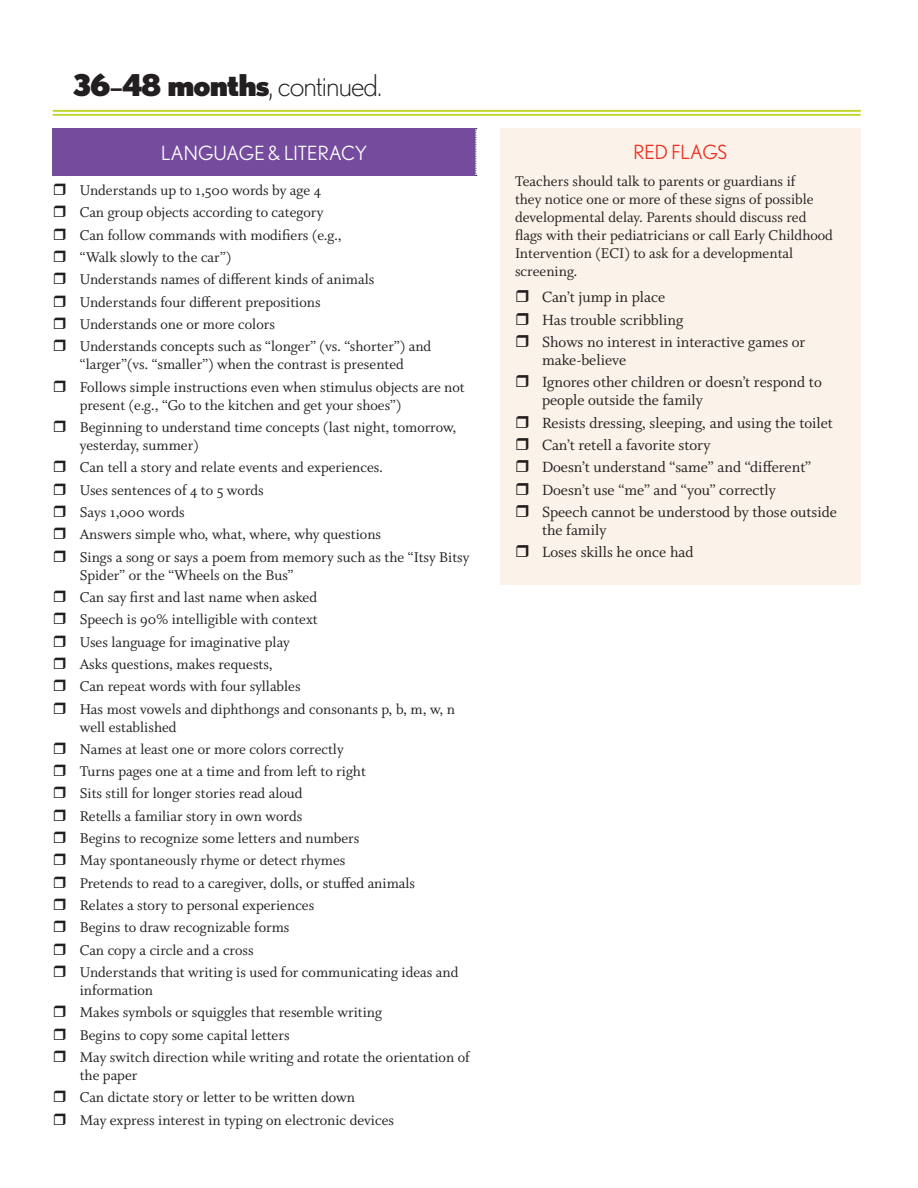
<style>
.page{position:relative;width:918px;height:1188px;background:#fff}
.page>*{position:absolute;margin:0;border:0;box-sizing:border-box;transform-origin:0 0}
.t1{font:300 30px "Nobel";letter-spacing:-.03em;color:#231f20}
.t2{font:19.5px "Nobel";color:#fff}
.t3{font:19.5px "Nobel";color:#ee2e22}
.t4{font:16.5px/22.4px "Whitman Roman Os F";color:#231f20}
.t5{font:15.75px/22.4px "Whitman Roman Os F";color:#231f20}
.s1{font-weight:900}
.s2{font-weight:400}
</style>
<div class="page">
<hr style="left:53px;top:110px;width:808px;height:2px;background:#c1d72f">
<hr style="left:53px;top:114px;width:808px;height:2px;background:#c1d72f">
<div style="left:53px;top:128px;width:423px;height:48px;background:#754b9e"></div>
<svg style="left:476px;top:128px;width:1px;height:48px"></svg>
<div style="left:500px;top:128px;width:361px;height:456px;background:#fbf3e9"></div>
<h1 class="t1" style="left:73px;top:68px;width:311px"><span class="s1">36</span><span class="s2">–</span><span class="s1">48 months</span>, continued.</h1>
<p class="t2" style="left:161px;top:142px;width:208px">LANGUAGE &amp; LITERACY</p>
<p class="t3" style="left:633px;top:141px;width:95px">RED FLAGS</p>
<p class="t5" style="left:515px;top:172px;width:319px;line-height:18px">Teachers should talk to parents or guardians if<br>they notice one or more of these signs of possible developmental delay. Parents should discuss red flags with their pediatricians or call Early Childhood Intervention (ECI) to ask for a developmental screening.</p>
<p class="t4" style="left:542px;top:286px;width:265px">Can’t jump in place<br>Has trouble scribbling<br>Shows no interest in interactive games or</p>
<p class="t4" style="left:542px;top:349px;width:281px">make-believe<br>Ignores other children or doesn’t respond to</p>
<p class="t4" style="left:542px;top:389px;width:297px">people outside the family<br>Resists dressing, sleeping, and using the toilet Can’t retell a favorite story<br>Doesn’t understand “same” and “different” Doesn’t use “me” and “you” correctly<br>Speech cannot be understood by those outside</p>
<p class="t4" style="left:542px;top:519px;width:153px">the family<br>Loses skills he once had</p>
<p class="t5" style="left:80px;top:179px;width:353px">Understands up to 1,500 words by age 4<br>Can group objects according to category<br>Can follow commands with modifiers (e.g.,<br>“Walk slowly to the car”)<br>Understands names of different kinds of animals Understands four different prepositions<br>Understands one or more colors<br>Understands concepts such as “longer” (vs. “shorter”) and</p>
<p class="t5" style="left:80px;top:354px;width:387px">“larger”(vs. “smaller”) when the contrast is presented<br>Follows simple instructions even when stimulus objects are not</p>
<p class="t5" style="left:80px;top:394px;width:378px">present (e.g., “Go to the kitchen and get your shoes”)<br>Beginning to understand time concepts (last night, tomorrow,</p>
<p class="t5" style="left:80px;top:434px;width:391px">yesterday, summer)<br>Can tell a story and relate events and experiences.<br>Uses sentences of 4 to 5 words<br>Says 1,000 words<br>Answers simple who, what, where, why questions<br>Sings a song or says a poem from memory such as the “Itsy Bitsy</p>
<p class="t5" style="left:80px;top:564px;width:377px">Spider” or the “Wheels on the Bus”<br>Can say first and last name when asked<br>Speech is 90% intelligible with context<br>Uses language for imaginative play<br>Asks questions, makes requests,<br>Can repeat words with four syllables<br>Has most vowels and diphthongs and consonants p, b, m, w, n</p>
<p class="t5" style="left:80px;top:716px;width:380px">well established<br>Names at least one or more colors correctly<br>Turns pages one at a time and from left to right<br>Sits still for longer stories read aloud<br>Retells a familiar story in own words<br>Begins to recognize some letters and numbers<br>May spontaneously rhyme or detect rhymes<br>Pretends to read to a caregiver, dolls, or stuffed animals Relates a story to personal experiences<br>Begins to draw recognizable forms<br>Can copy a circle and a cross<br>Understands that writing is used for communicating ideas and</p>
<p class="t5" style="left:80px;top:979px;width:391px">information<br>Makes symbols or squiggles that resemble writing<br>Begins to copy some capital letters<br>May switch direction while writing and rotate the orientation of</p>
<p class="t5" style="left:80px;top:1064px;width:316px">the paper<br>Can dictate story or letter to be written down<br>May express interest in typing on electronic devices</p>
</div>
